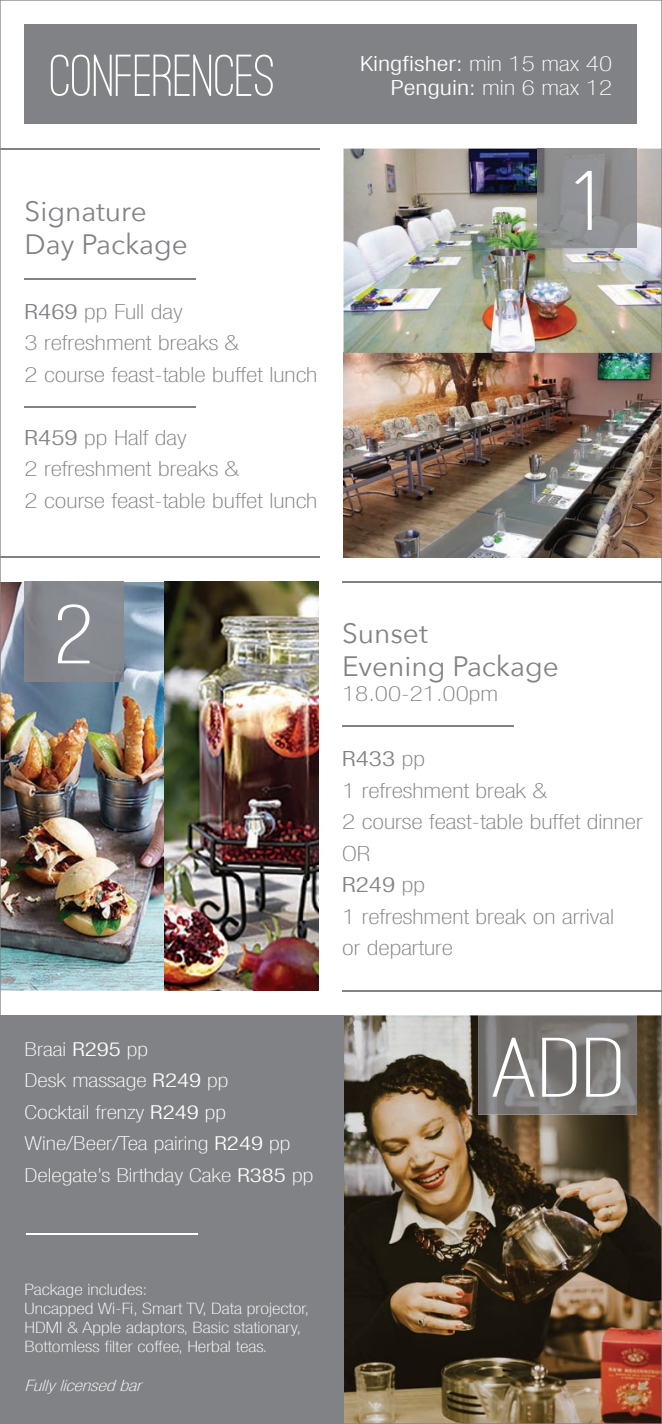
<style>
.page{position:relative;width:662px;height:1424px;background:#fff}
.page>*{position:absolute;margin:0;border:0;box-sizing:border-box;transform-origin:0 0}
.t1{font:500 87.5px "Ostrich Sans";color:#fff;scale:1.44 1}
.t2{font:500 61.25px "Ostrich Sans";color:#fff}
.t3{font:28px/33.6px "Avenir Next";color:#808285}
.t4{font:100 condensed 21px/31.5px "Helvetica Neue LT Std";color:#808285;scale:1.3 1}
.t5{font:300 condensed 21px "Helvetica Neue LT Std";color:#fff;scale:1.3 1}
.t6{font:100 condensed 21px "Helvetica Neue LT Std";color:#fff;scale:1.3 1}
.t7{font:100 condensed 19.25px/31.5px "Helvetica Neue LT Std";color:#fff;scale:1.3 1}
.t8{font:100 condensed 15.75px/19.2px "Helvetica Neue LT Std";color:#fff;scale:1.3 1}
.t9{font:italic 100 condensed 15.75px "Helvetica Neue LT Std";color:#fff;scale:1.3 1}
.s1{font-weight:300}
.s2{font-weight:100}
</style>
<div class="page">
<img style="left:0;top:0;width:661px;height:1424px">
<h2 class="t2" style="left:50px;top:39px;width:227px">CONFERENCES</h2>
<h3 class="t3" style="left:25px;top:193px;width:165px">Signature<br>Day Package</h3>
<p class="t4" style="left:25px;top:296px;width:227px"><span class="s1">R469</span> pp Full day<br>3 refreshment breaks &amp;<br>2 course feast-table buffet lunch</p>
<p class="t4" style="left:25px;top:422px;width:227px"><span class="s1">R459</span> pp Half day<br>2 refreshment breaks &amp;<br>2 course feast-table buffet lunch</p>
<p class="t5" style="left:360px;top:51px;width:195px">Kingfisher: <span class="s2">min 15 max 40</span></p>
<p class="t6" style="left:391px;top:76px;width:172px"><span class="s1">Penguin:</span> min 6 max 12</p>
<h1 class="t1" style="left:573px;top:148px;width:19px">1</h1>
<h1 class="t1" style="left:56px;top:582px;width:30px">2</h1>
<h3 class="t3" style="left:342px;top:615px;width:218px">Sunset<br>Evening Package</h3>
<p class="t4" style="left:342px;top:677px;width:121px">18.00-21.00pm</p>
<p class="t4" style="left:342px;top:743px;width:232px"><span class="s1">R433</span> pp<br>1 refreshment break &amp;<br>2 course feast-table buffet dinner<br>OR<br><span class="s1">R249</span> pp<br>1 refreshment break on arrival<br>or departure</p>
<p class="t7" style="left:25px;top:1033px;width:223px">Braai <span class="s1">R295</span> pp<br>Desk massage <span class="s1">R249</span> pp<br>Cocktail frenzy <span class="s1">R249</span> pp<br>Wine/Beer/Tea pairing <span class="s1">R249</span> pp<br>Delegate’s Birthday Cake <span class="s1">R385</span> pp</p>
<h1 class="t1" style="left:491px;top:1015px;width:97px">ADD</h1>
<p class="t8" style="left:25px;top:1279px;width:220px">Package includes:<br>Uncapped Wi-Fi, Smart TV, Data projector, HDMI &amp; Apple adaptors, Basic stationary, Bottomless filter coffee, Herbal teas.</p>
<p class="t9" style="left:25px;top:1376px;width:91px">Fully licensed bar</p>
</div>
